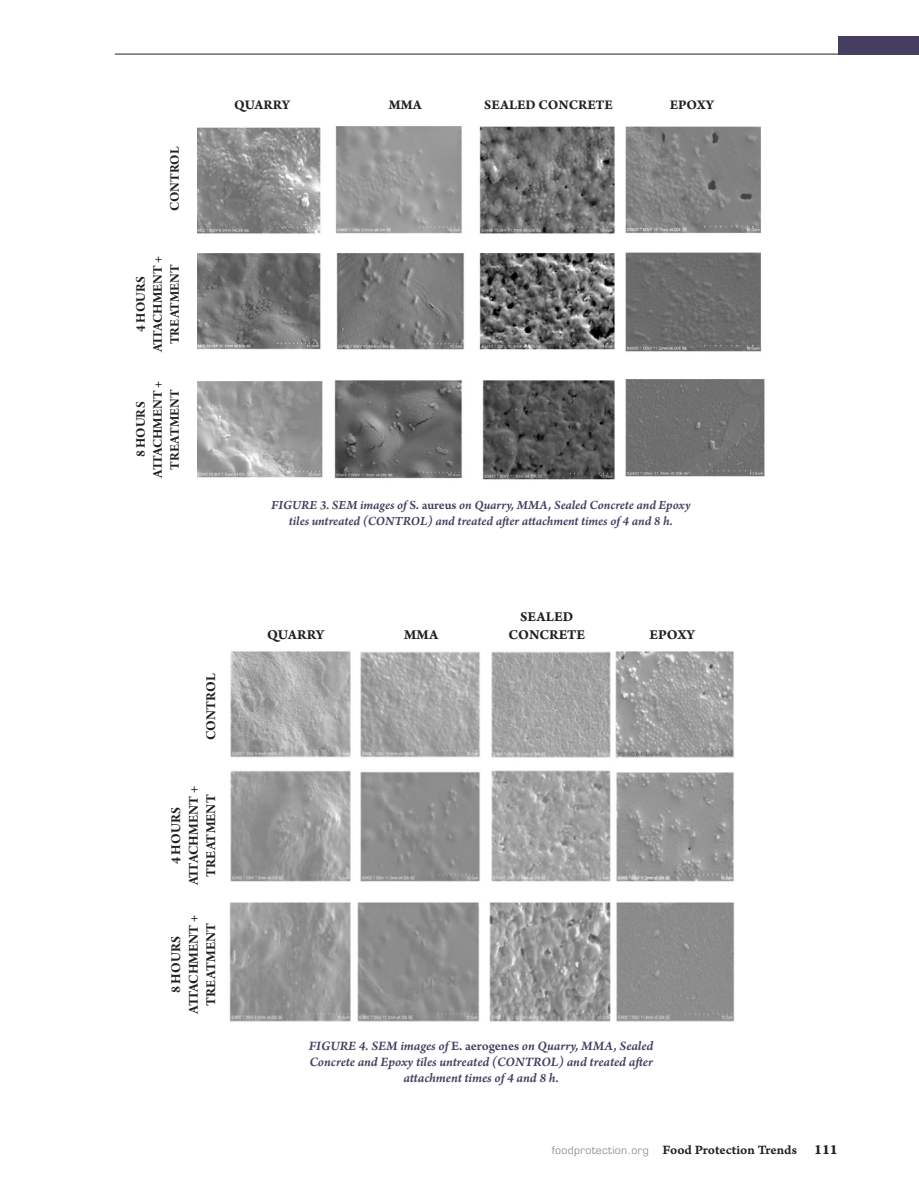
<style>
.page{position:relative;width:919px;height:1189px;background:#fff}
.page>*{position:absolute;margin:0;border:0;box-sizing:border-box;transform-origin:0 0}
.Body_Copy{font:14.4px/17.5px "Arno Pro Bold Subhead";color:#231f20;text-align:center}
.Body_Copy-2{font:14.4px/17.5px "Arno Pro Bold Sm Text";color:#231f20;text-align:center}
.Body_Copy-3{font:13.95px/17.1px "Arno Pro Bold Subhead";color:#231f20;text-align:center}
.Body_Copy-4{font:13.95px "Arno Pro Bold Sm Text";color:#231f20}
.Figure_Legends{font:13.5px/15.9px "Arno Pro Smbd Italic Sm Text";letter-spacing:-.005em;color:#453e61;text-align:center}
.t1{font:13.5px "Arno Pro Smbd Caption";letter-spacing:-.005em;color:#231f20}
.Figure_Legends-2{font:13.2px/15.5px "Arno Pro Smbd Italic Sm Text";letter-spacing:-.005em;color:#453e61;text-align:center}
.s1{font-family:"Arno Pro Smbd Sm Text"}
.s2{font-family:"Eurostile";font-size:10.5px;color:#939598}
.s3{font-family:"Arno Pro Bold Caption";font-size:15px}
</style>
<div class="page">
<hr style="left:115px;top:54px;width:803px;height:1px;background:#231f20">
<div style="left:837px;top:36px;width:81px;height:18px;background:#453e61"></div>
<img style="left:197px;top:126px;width:568px;height:354px">
<img style="left:229px;top:651px;width:506px;height:371px">
<p class="Body_Copy-3" style="left:167px;top:211px;width:66px;rotate:-90deg">CONTROL</p>
<p class="Body_Copy-3" style="left:133px;top:352px;width:98px;rotate:-90deg">4 HOURS<br>ATTACHMENT +<br>TREATMENT</p>
<p class="Body_Copy-3" style="left:133px;top:477px;width:98px;rotate:-90deg">8 HOURS<br>ATTACHMENT +<br>TREATMENT</p>
<p class="Body_Copy-4" style="left:234px;top:97px;width:57px">QUARRY</p>
<p class="Body_Copy-4" style="left:388px;top:97px;width:35px">MMA</p>
<p class="Body_Copy-4" style="left:484px;top:97px;width:130px">SEALED CONCRETE</p>
<p class="Body_Copy-4" style="left:669px;top:97px;width:46px">EPOXY</p>
<p class="Figure_Legends-2" style="left:271px;top:498px;width:420px">FIGURE 3. SEM images of <span class="s1">S. aureus</span> on Quarry, MMA, Sealed Concrete and Epoxy tiles untreated (CONTROL) and treated after attachment times of 4 and 8 h.</p>
<p class="Body_Copy" style="left:203px;top:739px;width:68px;rotate:-90deg">CONTROL</p>
<p class="Body_Copy" style="left:168px;top:885px;width:101px;rotate:-90deg">4 HOURS<br>ATTACHMENT +<br>TREATMENT</p>
<p class="Body_Copy" style="left:168px;top:1013px;width:101px;rotate:-90deg">8 HOURS<br>ATTACHMENT +<br>TREATMENT</p>
<p class="Body_Copy-2" style="left:267px;top:626px;width:59px">QUARRY</p>
<p class="Body_Copy-2" style="left:404px;top:626px;width:36px">MMA</p>
<p class="Body_Copy-2" style="left:508px;top:608px;width:78px">SEALED<br>CONCRETE</p>
<p class="Body_Copy-2" style="left:649px;top:626px;width:47px">EPOXY</p>
<p class="Figure_Legends" style="left:309px;top:1038px;width:346px">FIGURE 4. SEM images of <span class="s1">E. aerogenes</span> on Quarry, MMA, Sealed<br>Concrete and Epoxy tiles untreated (CONTROL) and treated after attachment times of 4 and 8 h.</p>
<p class="t1" style="left:551px;top:1141px;width:287px"><span class="s2">foodprotection.org</span> Food Protection Trends <span class="s3">111</span></p>
</div>
